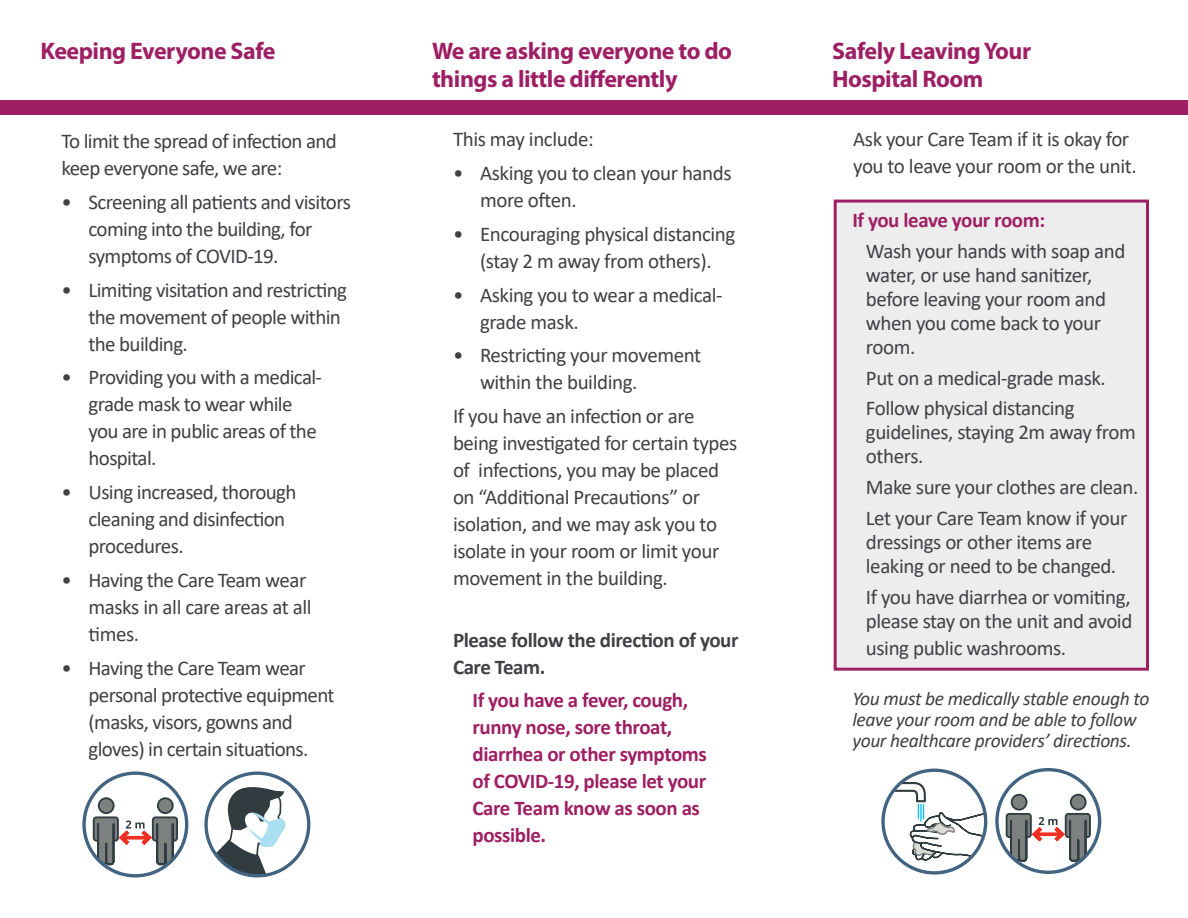
<style>
.page{position:relative;width:1188px;height:918px;background:#fff}
.page>*{position:absolute;margin:0;border:0;box-sizing:border-box;transform-origin:0 0}
.t1{font:700 24px/28.8px "Myriad Pro";letter-spacing:-.02em;color:#9e2064}
.t2{font:21px/27px "Calibri";letter-spacing:-.03em;color:#414042}
.t3{font:700 21px/27px "Calibri";letter-spacing:-.02em;color:#9e2064}
.t4{font:700 21px/27px "Calibri";letter-spacing:-.02em;color:#414042}
.t5{font:italic 19.5px/21px "Calibri";letter-spacing:-.02em;color:#414042}
</style>
<div class="page">
<div style="left:834px;top:200px;width:315px;height:471px;background:#ededee;border:3px solid #9e2064"></div>
<div style="left:0;top:100px;width:1188px;height:14px;background:#9e2064"></div>
<div style="left:1007px;top:814px;width:24px;height:23px;background:#7c8180;border-radius:3px"></div>
<div style="left:1006px;top:813px;width:26px;height:25px;border:2px solid #303c40;border-radius:3px"></div>
<div style="left:1012px;top:795px;width:15px;height:15px;background:#7c8180;border-radius:50%"></div>
<div style="left:1011px;top:794px;width:16px;height:17px;border:2px solid #303c40;border-radius:50%"></div>
<div style="left:1066px;top:814px;width:24px;height:23px;background:#7c8180;border-radius:3px"></div>
<div style="left:1065px;top:813px;width:26px;height:25px;border:2px solid #303c40;border-radius:3px"></div>
<div style="left:1071px;top:795px;width:15px;height:15px;background:#7c8180;border-radius:50%"></div>
<div style="left:1070px;top:794px;width:17px;height:17px;border:2px solid #303c40;border-radius:50%"></div>
<svg style="left:1009px;top:817px;width:78px;height:46px"></svg>
<div style="left:995px;top:768px;width:106px;height:106px;border:3px solid #426481;border-radius:50%"></div>
<svg style="left:883px;top:781px;width:103px;height:83px"></svg>
<div style="left:881px;top:769px;width:106px;height:106px;border:3px solid #426481;border-radius:50%"></div>
<div style="left:94px;top:817px;width:24px;height:24px;background:#7c8180;border-radius:3px"></div>
<div style="left:93px;top:816px;width:26px;height:26px;border:2px solid #303c40;border-radius:3px"></div>
<div style="left:99px;top:798px;width:15px;height:15px;background:#7c8180;border-radius:50%"></div>
<div style="left:98px;top:797px;width:17px;height:17px;border:2px solid #303c40;border-radius:50%"></div>
<div style="left:153px;top:817px;width:24px;height:24px;background:#7c8180;border-radius:3px"></div>
<div style="left:152px;top:816px;width:26px;height:26px;border:2px solid #303c40;border-radius:3px"></div>
<div style="left:158px;top:798px;width:15px;height:15px;background:#7c8180;border-radius:50%"></div>
<div style="left:157px;top:797px;width:17px;height:17px;border:2px solid #303c40;border-radius:50%"></div>
<svg style="left:96px;top:821px;width:78px;height:45px"></svg>
<div style="left:82px;top:771px;width:106px;height:107px;border:3px solid #426481;border-radius:50%"></div>
<div style="left:204px;top:771px;width:106px;height:107px;border:3px solid #426481;border-radius:50%"></div>
<svg style="left:206px;top:784px;width:82px;height:92px"></svg>
<p class="t1" style="left:40px;top:35px;width:237px">Keeping Everyone Safe</p>
<p class="t2" style="left:62px;top:127px;width:277px">To limit the spread of infection and keep everyone safe, we are:</p>
<p class="t2" style="left:89px;top:188px;width:264px;text-indent:-27px">• Screening all patients and visitors coming into the building, for symptoms of COVID-19.</p>
<p class="t2" style="left:89px;top:276px;width:260px;text-indent:-27px">• Limiting visitation and restricting the movement of people within the building.</p>
<p class="t2" style="left:89px;top:363px;width:235px;text-indent:-27px">• Providing you with a medical&shy;grade mask to wear while you are in public areas of the hospital.</p>
<p class="t2" style="left:89px;top:478px;width:210px;text-indent:-27px">• Using increased, thorough cleaning and disinfection procedures.</p>
<p class="t2" style="left:89px;top:566px;width:225px;text-indent:-27px">• Having the Care Team wear masks in all care areas at all times.</p>
<p class="t2" style="left:89px;top:654px;width:248px;text-indent:-27px">• Having the Care Team wear personal protective equipment (masks, visors, gowns and gloves) in certain situations.</p>
<p class="t1" style="left:432px;top:35px;width:302px">We are asking everyone to do things a little differently</p>
<p class="t2" style="left:453px;top:125px;width:142px">This may include:</p>
<p class="t2" style="left:480px;top:159px;width:253px;text-indent:-27px">• Asking you to clean your hands more often.</p>
<p class="t2" style="left:453px;top:220px;width:284px;text-align:center">• Encouraging physical distancing (stay 2 m away from others).</p>
<p class="t2" style="left:480px;top:281px;width:244px;text-indent:-27px">• Asking you to wear a medical&shy;grade mask.</p>
<p class="t2" style="left:480px;top:341px;width:223px;text-indent:-27px">• Restricting your movement within the building.</p>
<p class="t2" style="left:453px;top:402px;width:286px">If you have an infection or are being investigated for certain types of infections, you may be placed on “Additional Precautions” or isolation, and we may ask you to isolate in your room or limit your movement in the building.</p>
<p class="t4" style="left:453px;top:626px;width:287px">Please follow the direction of your<br>Care Team.</p>
<p class="t3" style="left:473px;top:687px;width:236px">If you have a fever, cough, runny nose, sore throat, diarrhea or other symptoms of COVID-19, please let your<br>Care Team know as soon as possible.</p>
<p class="t1" style="left:832px;top:35px;width:201px">Safely Leaving Your<br>Hospital Room</p>
<p class="t2" style="left:853px;top:125px;width:285px">Ask your Care Team if it is okay for you to leave your room or the unit.</p>
<p class="t3" style="left:852px;top:207px;width:194px">If you leave your room:</p>
<p class="t2" style="left:866px;top:238px;width:261px;line-height:24px">Wash your hands with soap and water, or use hand sanitizer, before leaving your room and when you come back to your room.</p>
<p class="t2" style="left:866px;top:362px;width:241px;line-height:30.8px">Put on a medical-grade mask.<br>Follow physical distancing</p>
<p class="t2" style="left:866px;top:420px;width:271px;line-height:24px">guidelines, staying 2m away from others.</p>
<p class="t2" style="left:866px;top:471px;width:274px;line-height:30.8px">Make sure your clothes are clean.<br>Let your Care Team know if your</p>
<p class="t2" style="left:866px;top:529px;width:252px;line-height:24px">dressings or other items are leaking or need to be changed.</p>
<p class="t2" style="left:866px;top:584px;width:268px;line-height:24px">If you have diarrhea or vomiting, please stay on the unit and avoid</p>
<p class="t2" style="left:866px;top:634px;width:202px">using public washrooms.</p>
<p class="t5" style="left:852px;top:687px;width:298px">You must be medically stable enough to leave your room and be able to follow your healthcare providers’ directions.</p>
</div>
